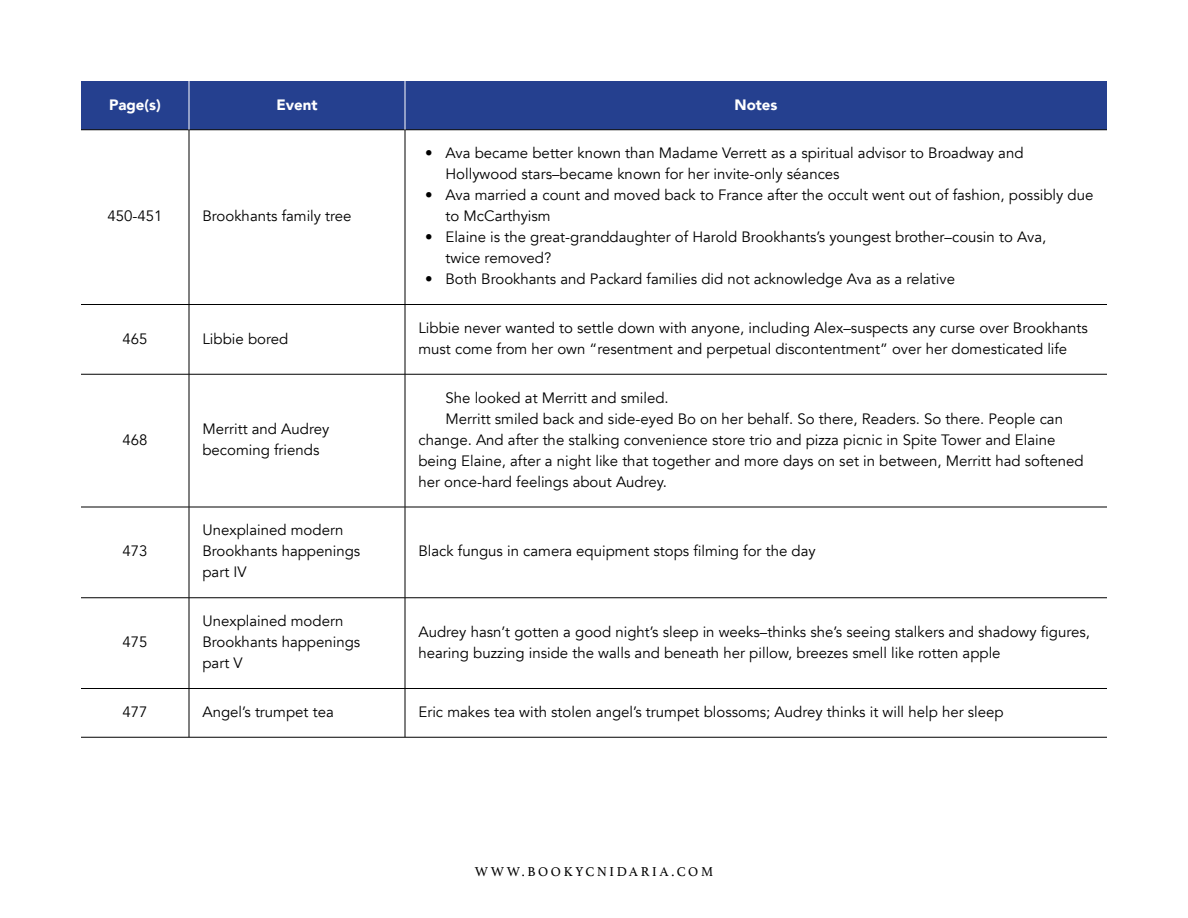
<style>
.page{position:relative;width:1188px;height:918px;background:#fff}
.page>*{position:absolute;margin:0;border:0;box-sizing:border-box;transform-origin:0 0}
.t1{font:15px/21px "Avenir";color:#000}
.t2{font:900 15px "Avenir";color:#fff}
.t3{font:13.5px "Athelas";letter-spacing:.2em;color:#000}
</style>
<div class="page">
<div style="left:81px;top:81px;width:1026px;height:48px;background:#25408f"></div>
<hr style="left:81px;top:304px;width:108px;height:1px;background:#000">
<hr style="left:189px;top:304px;width:216px;height:1px;background:#000">
<hr style="left:405px;top:304px;width:702px;height:1px;background:#000">
<hr style="left:81px;top:374px;width:108px;height:1px;background:#000">
<hr style="left:189px;top:374px;width:216px;height:1px;background:#000">
<hr style="left:405px;top:374px;width:702px;height:1px;background:#000">
<hr style="left:81px;top:507px;width:108px;height:1px;background:#000">
<hr style="left:189px;top:507px;width:216px;height:1px;background:#000">
<hr style="left:405px;top:507px;width:702px;height:1px;background:#000">
<hr style="left:81px;top:597px;width:108px;height:1px;background:#000">
<hr style="left:189px;top:597px;width:216px;height:1px;background:#000">
<hr style="left:405px;top:597px;width:702px;height:1px;background:#000">
<hr style="left:81px;top:688px;width:108px;height:1px;background:#000">
<hr style="left:189px;top:688px;width:216px;height:1px;background:#000">
<hr style="left:405px;top:688px;width:702px;height:1px;background:#000">
<hr style="left:81px;top:737px;width:108px;height:1px;background:#000">
<hr style="left:189px;top:737px;width:216px;height:1px;background:#000">
<hr style="left:405px;top:737px;width:702px;height:1px;background:#000">
<hr style="left:81px;top:129px;width:108px;height:1px;background:#000">
<hr style="left:189px;top:129px;width:216px;height:1px;background:#000">
<hr style="left:189px;top:130px;width:1px;height:174px;background:#000">
<hr style="left:405px;top:129px;width:702px;height:1px;background:#000">
<hr style="left:405px;top:130px;width:1px;height:174px;background:#000">
<hr style="left:189px;top:305px;width:1px;height:69px;background:#000">
<hr style="left:405px;top:305px;width:1px;height:69px;background:#000">
<hr style="left:189px;top:374px;width:1px;height:133px;background:#000">
<hr style="left:405px;top:374px;width:1px;height:133px;background:#000">
<hr style="left:189px;top:507px;width:1px;height:91px;background:#000">
<hr style="left:405px;top:507px;width:1px;height:91px;background:#000">
<hr style="left:189px;top:598px;width:1px;height:90px;background:#000">
<hr style="left:405px;top:598px;width:1px;height:90px;background:#000">
<hr style="left:189px;top:689px;width:1px;height:48px;background:#000">
<hr style="left:405px;top:689px;width:1px;height:48px;background:#000">
<hr style="left:189px;top:81px;width:1px;height:49px;background:#fff">
<hr style="left:405px;top:81px;width:1px;height:49px;background:#fff">
<p class="t2" style="left:109px;top:91px;width:53px">Page(s)</p>
<p class="t2" style="left:276px;top:91px;width:43px">Event</p>
<p class="t2" style="left:734px;top:91px;width:45px">Notes</p>
<p class="t1" style="left:107px;top:206px;width:57px">450-451</p>
<p class="t1" style="left:202px;top:206px;width:151px">Brookhants family tree</p>
<p class="t1" style="left:445px;top:143px;width:580px;text-indent:-20px">• Ava became better known than Madame Verrett as a spiritual advisor to Broadway and<br>Hollywood stars–became known for her invite-only séances</p>
<p class="t1" style="left:445px;top:185px;width:649px;text-indent:-20px">• Ava married a count and moved back to France after the occult went out of fashion, possibly due to McCarthyism</p>
<p class="t1" style="left:445px;top:227px;width:602px;text-indent:-20px">• Elaine is the great-granddaughter of Harold Brookhants’s youngest brother–cousin to Ava, twice removed?</p>
<p class="t1" style="left:425px;top:269px;width:531px">• Both Brookhants and Packard families did not acknowledge Ava as a relative</p>
<p class="t1" style="left:122px;top:328px;width:27px">465</p>
<p class="t1" style="left:202px;top:328px;width:87px">Libbie bored</p>
<p class="t1" style="left:418px;top:318px;width:671px">Libbie never wanted to settle down with anyone, including Alex–suspects any curse over Brookhants must come from her own “resentment and perpetual discontentment” over her domesticated life</p>
<p class="t1" style="left:122px;top:429px;width:27px">468</p>
<p class="t1" style="left:202px;top:419px;width:128px">Merritt and Audrey becoming friends</p>
<p class="t1" style="left:122px;top:541px;width:27px">473</p>
<p class="t1" style="left:202px;top:520px;width:159px">Unexplained modern<br>Brookhants happenings part IV</p>
<p class="t1" style="left:445px;top:387px;width:225px">She looked at Merritt and smiled.</p>
<p class="t1" style="left:445px;top:408px;width:619px">Merritt smiled back and side-eyed Bo on her behalf. So there, Readers. So there. People can</p>
<p class="t1" style="left:418px;top:429px;width:638px">change. And after the stalking convenience store trio and pizza picnic in Spite Tower and Elaine</p>
<p class="t1" style="left:418px;top:450px;width:667px">being Elaine, after a night like that together and more days on set in between, Merritt had softened</p>
<p class="t1" style="left:418px;top:471px;width:250px">her once-hard feelings about Audrey.</p>
<p class="t1" style="left:418px;top:541px;width:399px">Black fungus in camera equipment stops filming for the day</p>
<p class="t1" style="left:122px;top:632px;width:27px">475</p>
<p class="t1" style="left:202px;top:611px;width:159px">Unexplained modern<br>Brookhants happenings part V</p>
<p class="t1" style="left:418px;top:621px;width:673px">Audrey hasn’t gotten a good night’s sleep in weeks–thinks she’s seeing stalkers and shadowy figures, hearing buzzing inside the walls and beneath her pillow, breezes smell like rotten apple</p>
<p class="t1" style="left:122px;top:702px;width:27px">477</p>
<p class="t1" style="left:202px;top:702px;width:133px">Angel’s trumpet tea</p>
<p class="t1" style="left:418px;top:702px;width:587px">Eric makes tea with stolen angel’s trumpet blossoms; Audrey thinks it will help her sleep</p>
<p class="t3" style="left:475px;top:861px;width:240px">WWW.BOOKYCNIDARIA.COM</p>
</div>
